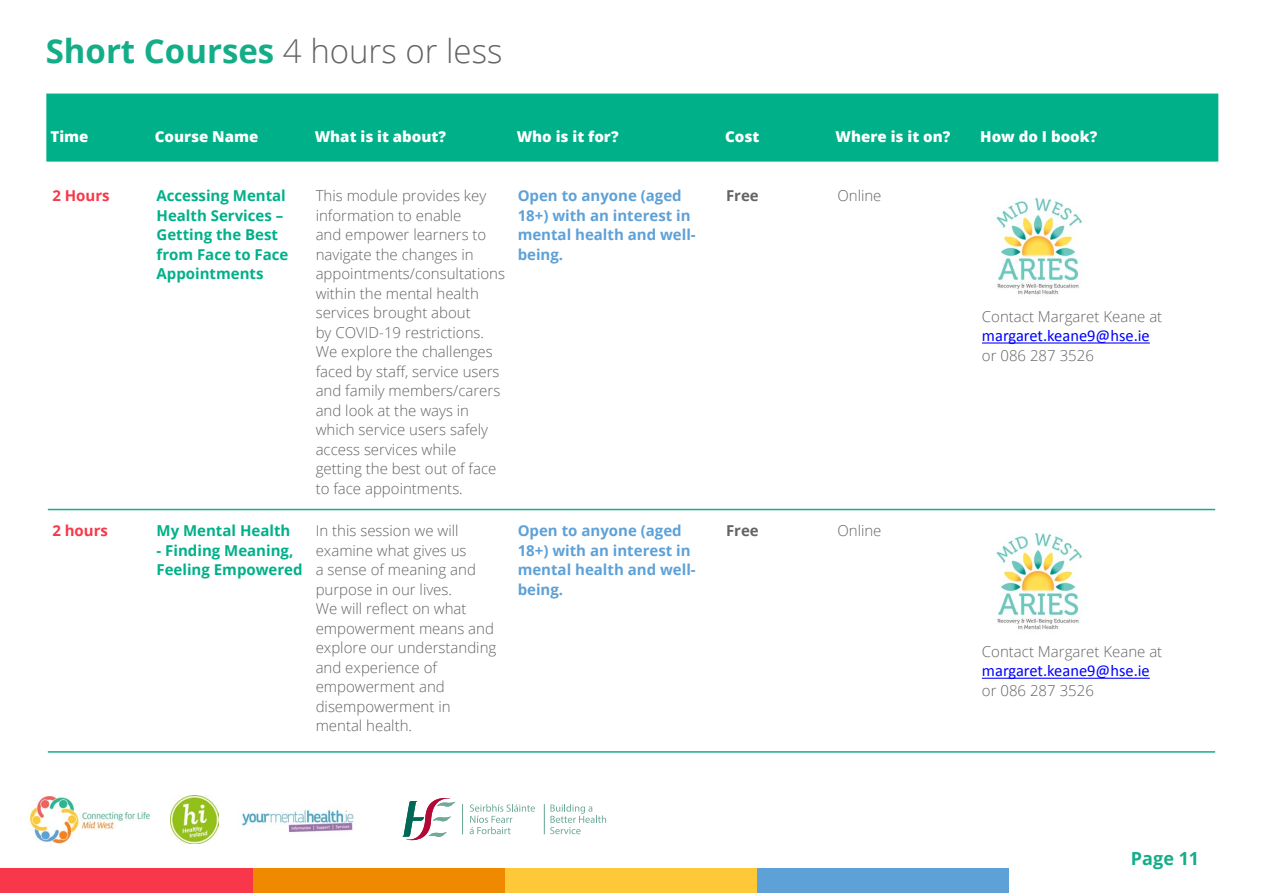
<style>
.page{position:relative;width:1263px;height:893px;background:#fff}
.page>*{position:absolute;margin:0;border:0;box-sizing:border-box;transform-origin:0 0}
.t1{font:700 33px "Open Sans";color:#14ad88}
.t2{font:700 18px "Open Sans";color:#14ad88}
.t3{font:16.5px "Calibri";color:#00f}
.t4{font:300 15px/19.5px "Open Sans";color:#636466}
.t5{font:700 15px/19.5px "Open Sans";color:#5ea1d7}
.t6{font:700 15px/19.5px "Open Sans";color:#00b089}
.t7{font:800 15px "Open Sans";color:#fff}
.t8{font:700 15px "Open Sans";color:#f8374a}
.t9{font:700 15px "Open Sans";color:#636466}
.s1{font-weight:300;color:#636466}
</style>
<div class="page">
<div style="left:757px;top:868px;width:252px;height:25px;background:#5ea1d7"></div>
<div style="left:0;top:868px;width:253px;height:25px;background:#f8374a"></div>
<div style="left:505px;top:868px;width:252px;height:25px;background:#ffc838"></div>
<div style="left:253px;top:868px;width:252px;height:25px;background:#ef8a00"></div>
<svg style="left:402px;top:798px;width:53px;height:43px"></svg>
<svg style="left:470px;top:804px;width:65px;height:30px"></svg>
<svg style="left:550px;top:804px;width:56px;height:30px"></svg>
<hr style="left:462px;top:804px;width:1px;height:30px;background:#6ea999">
<hr style="left:544px;top:804px;width:1px;height:30px;background:#6ea999">
<img style="left:29px;top:795px;width:122px;height:48px">
<img style="left:170px;top:795px;width:48px;height:48px">
<img style="left:241px;top:809px;width:113px;height:24px">
<div style="left:46px;top:94px;width:1172px;height:68px;background:#00b089"></div>
<hr style="left:982px;top:342px;width:168px;height:2px;background:#00f">
<img style="left:996px;top:197px;width:86px;height:98px">
<hr style="left:982px;top:678px;width:168px;height:1px;background:#00f">
<img style="left:996px;top:532px;width:86px;height:98px">
<hr style="left:48px;top:509px;width:1167px;height:1px;background:#14ad88">
<hr style="left:48px;top:751px;width:1167px;height:2px;background:#14ad88">
<h1 class="t1" style="left:46px;top:27px;width:458px">Short Courses <span class="s1">4 hours or less</span></h1>
<p class="t7" style="left:51px;top:125px;width:40px">Time</p>
<p class="t7" style="left:155px;top:125px;width:105px">Course Name</p>
<p class="t7" style="left:315px;top:125px;width:133px">What is it about?</p>
<p class="t7" style="left:517px;top:125px;width:103px">Who is it for?</p>
<p class="t7" style="left:725px;top:125px;width:36px">Cost</p>
<p class="t7" style="left:836px;top:125px;width:116px">Where is it on?</p>
<p class="t7" style="left:980px;top:125px;width:119px">How do I book?</p>
<p class="t8" style="left:52px;top:185px;width:59px">2 Hours</p>
<p class="t6" style="left:157px;top:185px;width:133px">Accessing Mental<br>Health Services –<br>Getting the Best from Face to Face<br>Appointments</p>
<p class="t4" style="left:316px;top:185px;width:191px">This module provides key information to enable<br>and empower learners to navigate the changes in appointments/consultations within the mental health services brought about<br>by COVID-19 restrictions.<br>We explore the challenges faced by staff, service users and family members/carers and look at the ways in which service users safely access services while getting the best out of face to face appointments.</p>
<p class="t5" style="left:518px;top:185px;width:180px">Open to anyone (aged<br>18+) with an interest in mental health and well&shy;being.</p>
<p class="t9" style="left:726px;top:185px;width:34px">Free</p>
<p class="t4" style="left:837px;top:185px;width:46px">Online</p>
<p class="t8" style="left:52px;top:520px;width:57px">2 hours</p>
<p class="t6" style="left:157px;top:521px;width:135px">My Mental Health</p>
<p class="t6" style="left:157px;top:540px;width:148px">- Finding Meaning,<br>Feeling Empowered</p>
<p class="t4" style="left:316px;top:521px;width:182px">In this session we will examine what gives us<br>a sense of meaning and purpose in our lives.<br>We will reflect on what empowerment means and explore our understanding and experience of empowerment and disempowerment in mental health.</p>
<p class="t5" style="left:518px;top:521px;width:180px">Open to anyone (aged<br>18+) with an interest in mental health and well&shy;being.</p>
<p class="t9" style="left:726px;top:520px;width:34px">Free</p>
<p class="t4" style="left:837px;top:521px;width:46px">Online</p>
<p class="t4" style="left:982px;top:306px;width:182px">Contact Margaret Keane at</p>
<p class="t3" style="left:982px;top:324px;width:169px">margaret.keane9@hse.ie</p>
<p class="t4" style="left:982px;top:345px;width:113px">or 086 287 3526</p>
<p class="t4" style="left:982px;top:641px;width:182px">Contact Margaret Keane at</p>
<p class="t3" style="left:982px;top:659px;width:169px">margaret.keane9@hse.ie</p>
<p class="t4" style="left:982px;top:680px;width:113px">or 086 287 3526</p>
<p class="t2" style="left:1131px;top:846px;width:70px">Page 11</p>
</div>
